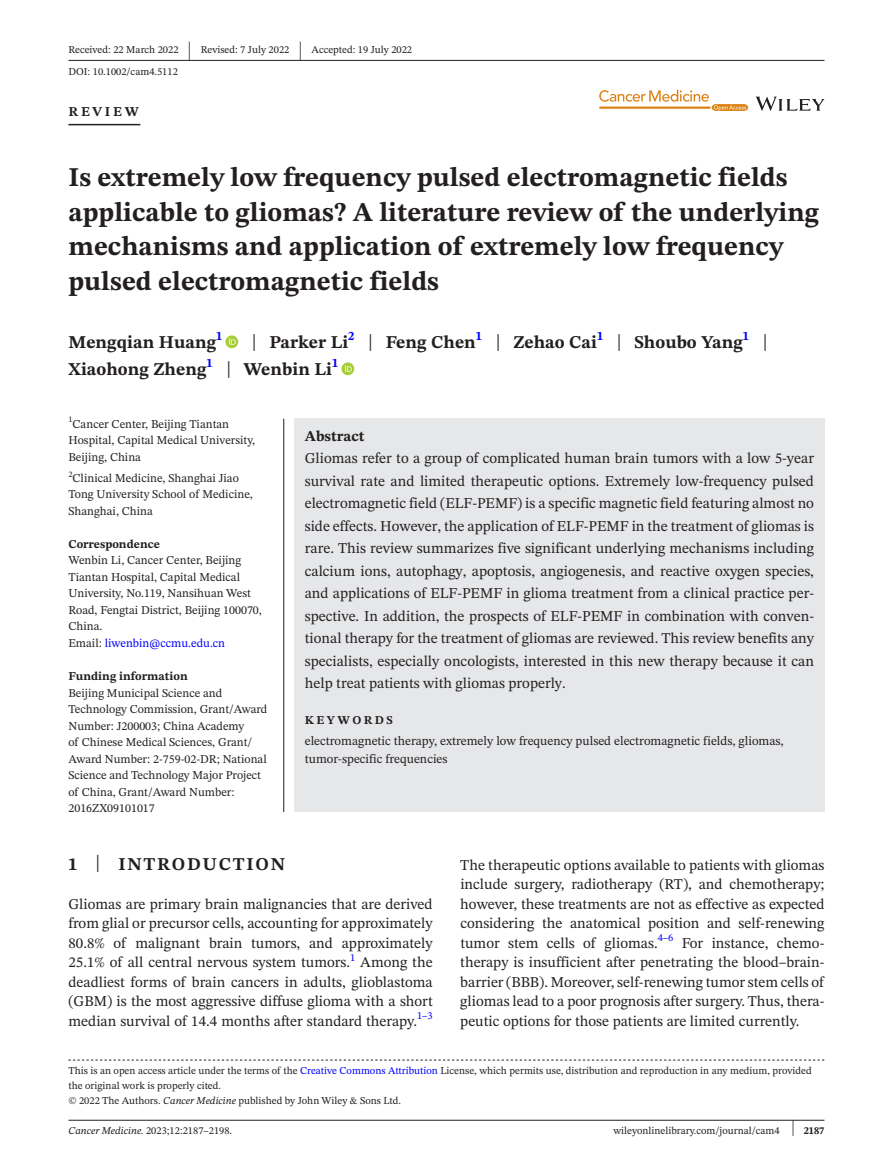
<style>
.page{position:relative;width:893px;height:1174px;background:#fff}
.page>*{position:absolute;margin:0;border:0;box-sizing:border-box;transform-origin:0 0}
.t1{font:700 27px/34.5px "STIX Two Text";color:#231f20}
.t2{font:25.65px "STIX Two Text";color:#231f20;scale:.49 1}
.t3{font:700 18px/27px "STIX Two Text";color:#231f20}
.t4{font:700 18px "STIX Two Text";letter-spacing:.1em;color:#231f20}
.t5{font:15px/19.5px "STIX Two Text";color:#231f20;text-align:justify}
.t6{font:700 15px "STIX Two Text";color:#231f20}
.t7{font:700 13.5px "STIX Two Text";letter-spacing:.2em;color:#231f20}
.t8{font:12.75px/17.2px "STIX Two Text";color:#231f20}
.t9{font:12px/16.5px "STIX Two Text";color:#231f20}
.t10{font:700 12px "STIX Two Text";color:#231f20}
.t11{font:700 12px "STIX Two Text";letter-spacing:.2em;color:#231f20}
.t12{font:10.5px/15px "STIX Two Text";color:#231f20}
.t13{font:10.5px "STIX Two Text";color:#00f}
.s1{font-weight:400;font-size:23.4px}
.s2{color:#00f}
.s3{font-weight:400;font-size:23.7px}
.s4{font-style:italic}
.s5{font-size:22.2px}
.s6{font-weight:700}
</style>
<div class="page">
<hr style="left:68px;top:1119px;width:756px;height:1px;background:#231f20">
<svg style="left:756px;top:97px;width:68px;height:14px"></svg>
<svg style="left:599px;top:90px;width:149px;height:21px"></svg>
<hr style="left:68px;top:60px;width:756px;height:1px;background:#231f20">
<hr style="left:68px;top:124px;width:72px;height:1px;background:#231f20">
<svg style="left:225px;top:335px;width:13px;height:13px"></svg>
<svg style="left:229px;top:338px;width:7px;height:7px"></svg>
<svg style="left:341px;top:362px;width:13px;height:13px"></svg>
<svg style="left:345px;top:365px;width:7px;height:7px"></svg>
<svg style="left:68px;top:1059px;width:756px;height:1px"></svg>
<hr style="left:283px;top:419px;width:1px;height:393px;background:#231f20">
<div style="left:294px;top:419px;width:530px;height:354px;background:#e6e7e9"></div>
<div style="left:294px;top:772px;width:530px;height:40px;background:#e6e7e9"></div>
<p class="t12" style="left:68px;top:42px;width:112px">Received: 22 March 2022</p>
<h2 class="t2" style="left:188px;top:32px;width:8px">|</h2>
<p class="t12" style="left:201px;top:42px;width:90px">Revised: 7 July 2022</p>
<h2 class="t2" style="left:299px;top:32px;width:8px">|</h2>
<p class="t12" style="left:312px;top:42px;width:102px">Accepted: 19 July 2022</p>
<p class="t12" style="left:68px;top:64px;width:111px">DOI: 10.1002/cam4.5112</p>
<p class="t7" style="left:68px;top:101px;width:72px">REVIEW</p>
<h1 class="t1" style="left:68px;top:161px;width:752px">Is extremely low frequency pulsed electromagnetic fields applicable to gliomas? A literature review of the underlying mechanisms and application of extremely low frequency pulsed electromagnetic fields</h1>
<p class="t3" style="left:68px;top:329px;width:155px">Mengqian Huang<sup>1</sup></p>
<p class="t3" style="left:68px;top:329px;width:701px;text-indent:183px"><span class="s1">|</span> Parker Li<sup>2</sup> <span class="s1">|</span> Feng Chen<sup>1</sup> <span class="s1">|</span> Zehao Cai<sup>1</sup> <span class="s1">|</span> Shoubo Yang<sup>1</sup> <span class="s1">|<br></span>Xiaohong Zheng<sup>1</sup> <span class="s1">|</span> Wenbin Li<sup>1</sup></p>
<p class="t9" style="left:68px;top:415px;width:188px"><sup>1</sup>Cancer Center, Beijing Tiantan<br>Hospital, Capital Medical University,<br>Beijing, China</p>
<p class="t9" style="left:68px;top:469px;width:186px"><sup>2</sup>Clinical Medicine, Shanghai Jiao<br>Tong University School of Medicine,<br>Shanghai, China</p>
<p class="t10" style="left:68px;top:535px;width:93px">Correspondence</p>
<p class="t9" style="left:68px;top:552px;width:195px">Wenbin Li, Cancer Center, Beijing<br>Tiantan Hospital, Capital Medical<br>University, No.119, Nansihuan West<br>Road, Fengtai District, Beijing 100070,<br>China.<br>Email: <span class="s2">liwenbin@ccmu.edu.cn</span></p>
<p class="t10" style="left:68px;top:667px;width:121px">Funding information</p>
<p class="t9" style="left:68px;top:684px;width:200px">Beijing Municipal Science and<br>Technology Commission, Grant/Award<br>Number: J200003; China Academy<br>of Chinese Medical Sciences, Grant/<br>Award Number: 2-759-02-DR; National<br>Science and Technology Major Project of China, Grant/Award Number:<br>2016ZX09101017</p>
<p class="t6" style="left:305px;top:425px;width:61px">Abstract</p>
<p class="t5" style="left:305px;top:447px;width:511px;line-height:22.5px">Gliomas refer to a group of complicated human brain tumors with a low 5-year survival rate and limited therapeutic options. Extremely low-frequency pulsed electromagnetic field (ELF-PEMF) is a specific magnetic field featuring almost no side effects. However, the application of ELF-PEMF in the treatment of gliomas is rare. This review summarizes five significant underlying mechanisms including calcium ions, autophagy, apoptosis, angiogenesis, and reactive oxygen species, and applications of ELF-PEMF in glioma treatment from a clinical practice per&shy;spective. In addition, the prospects of ELF-PEMF in combination with conven&shy;tional therapy for the treatment of gliomas are reviewed. This review benefits any specialists, especially oncologists, interested in this new therapy because it can help treat patients with gliomas properly.</p>
<p class="t11" style="left:305px;top:711px;width:90px">KEYWORDS</p>
<p class="t8" style="left:305px;top:732px;width:481px">electromagnetic therapy, extremely low frequency pulsed electromagnetic fields, gliomas, tumor-specific frequencies</p>
<p class="t4" style="left:68px;top:851px;width:218px">1 <span class="s3">|</span> INTRODUCTION</p>
<p class="t5" style="left:68px;top:894px;width:366px">Gliomas are primary brain malignancies that are derived from glial or precursor cells, accounting for approximately 80.8% of malignant brain tumors, and approximately 25.1% of all central nervous system tumors.</p>
<p class="t13" style="left:350px;top:949px;width:7px">1</p>
<p class="t5" style="left:68px;top:952px;width:366px;text-indent:292px">Among the deadliest forms of brain cancers in adults, glioblastoma (GBM) is the most aggressive diffuse glioma with a short median survival of 14.4 months after standard therapy.</p>
<p class="t13" style="left:417px;top:1008px;width:17px">1–3</p>
<p class="t5" style="left:460px;top:855px;width:366px">The therapeutic options available to patients with gliomas include surgery, radiotherapy (RT), and chemotherapy; however, these treatments are not as effective as expected considering the anatomical position and self-renewing tumor stem cells of gliomas.</p>
<p class="t13" style="left:658px;top:930px;width:17px">4–6</p>
<p class="t5" style="left:460px;top:933px;width:366px;text-indent:221px">For instance, chemo&shy;therapy is insufficient after penetrating the blood–brain&shy;barrier (BBB). Moreover, self-renewing tumor stem cells of gliomas lead to a poor prognosis after surgery. Thus, thera&shy;peutic options for those patients are limited currently.</p>
<p class="t12" style="left:68px;top:1063px;width:745px">This is an open access article under the terms of the <span class="s2">Creative Commons Attribution</span> License, which permits use, distribution and reproduction in any medium, provided the original work is properly cited.<br>© 2022 The Authors. <span class="s4">Cancer Medicine</span> published by John Wiley &amp; Sons Ltd.</p>
<p class="t12" style="left:68px;top:1123px;width:165px"><span class="s4">Cancer Medicine.</span> 2023;12:2187–2198.</p>
<p class="t12" style="left:613px;top:1123px;width:213px">wileyonlinelibrary.com/journal/cam4 <span class="s5">|</span> <span class="s6">2187</span></p>
</div>
